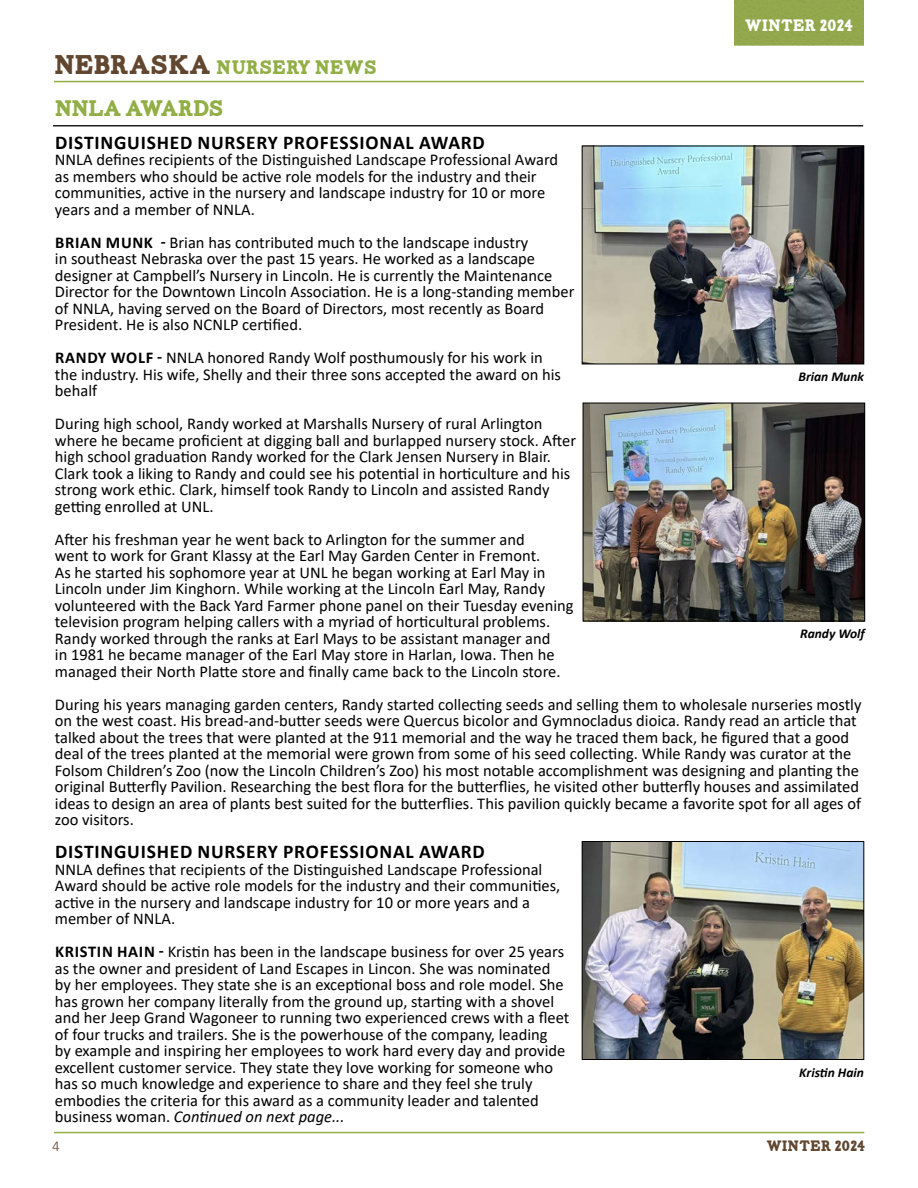
<style>
.page{position:relative;width:918px;height:1188px;background:#fff}
.page>*{position:absolute;margin:0;border:0;box-sizing:border-box;transform-origin:0 0}
.Headline{font:22.5px "Carton";letter-spacing:-.035em;color:#91af45}
.Headline-2{font:700 19.5px "Calibri";letter-spacing:.04em;color:#000}
.t1{font:19.5px "Carton";color:#91af45}
.Headline-3{font:16.5px/16.5px "Calibri";color:#000}
.t2{font:16.5px "Carton";letter-spacing:-.015em;color:#fff}
.t3{font:15px "Carton";letter-spacing:-.01em;color:#614630}
.t4{font:300 15px "Calibri";color:#614630}
.Headline-4{font:italic 700 13.5px "Calibri";color:#000}
.s1{font-size:27px;color:#614630}
.s2{font-weight:700}
.s3{font-style:italic}
</style>
<div class="page">
<hr style="left:54px;top:1132px;width:810px;height:1px;background:#91af45">
<hr style="left:54px;top:81px;width:810px;height:1px;background:#91af45">
<div style="left:734px;top:0;width:130px;height:45px;background:#93a84d"></div>
<hr style="left:53px;top:125px;width:810px;height:1px;background:#231f20">
<hr style="left:53px;top:126px;width:810px;height:1px;background:#231f20">
<img style="left:584px;top:148px;width:278px;height:214px">
<div style="left:582px;top:146px;width:282px;height:218px;border:1px solid #000"></div>
<img style="left:585px;top:405px;width:278px;height:214px">
<div style="left:583px;top:403px;width:282px;height:218px;border:1px solid #000"></div>
<img style="left:584px;top:843px;width:278px;height:215px">
<div style="left:582px;top:841px;width:282px;height:219px;border:1px solid #000"></div>
<p class="t1" style="left:54px;top:60px;width:324px"><span class="s1">NEBRASKA</span> NURSERY NEWS</p>
<p class="t2" style="left:745px;top:18px;width:110px">WINTER 2024</p>
<p class="Headline" style="left:55px;top:99px;width:170px">NNLA AWARDS</p>
<p class="Headline-2" style="left:55px;top:128px;width:431px">DISTINGUISHED NURSERY PROFESSIONAL AWARD</p>
<p class="Headline-3" style="left:55px;top:151px;width:505px">NNLA defines recipients of the Distinguished Landscape Professional Award as members who should be active role models for the industry and their communities, active in the nursery and landscape industry for 10 or more years and a member of NNLA.</p>
<p class="Headline-3" style="left:55px;top:233px;width:521px"><span class="s2">BRIAN MUNK -</span> Brian has contributed much to the landscape industry<br>in southeast Nebraska over the past 15 years. He worked as a landscape designer at Campbell’s Nursery in Lincoln. He is currently the Maintenance Director for the Downtown Lincoln Association. He is a long-standing member of NNLA, having served on the Board of Directors, most recently as Board President. He is also NCNLP certified.</p>
<p class="Headline-3" style="left:55px;top:349px;width:508px"><span class="s2">RANDY WOLF -</span> NNLA honored Randy Wolf posthumously for his work in the industry. His wife, Shelly and their three sons accepted the award on his behalf</p>
<p class="Headline-3" style="left:55px;top:415px;width:523px">During high school, Randy worked at Marshalls Nursery of rural Arlington where he became proficient at digging ball and burlapped nursery stock. After high school graduation Randy worked for the Clark Jensen Nursery in Blair.<br>Clark took a liking to Randy and could see his potential in horticulture and his strong work ethic. Clark, himself took Randy to Lincoln and assisted Randy getting enrolled at UNL.</p>
<p class="Headline-3" style="left:55px;top:530px;width:520px">After his freshman year he went back to Arlington for the summer and<br>went to work for Grant Klassy at the Earl May Garden Center in Fremont.<br>As he started his sophomore year at UNL he began working at Earl May in Lincoln under Jim Kinghorn. While working at the Lincoln Earl May, Randy volunteered with the Back Yard Farmer phone panel on their Tuesday evening television program helping callers with a myriad of horticultural problems.<br>Randy worked through the ranks at Earl Mays to be assistant manager and<br>in 1981 he became manager of the Earl May store in Harlan, Iowa. Then he managed their North Platte store and finally came back to the Lincoln store.</p>
<p class="Headline-3" style="left:55px;top:695px;width:808px">During his years managing garden centers, Randy started collecting seeds and selling them to wholesale nurseries mostly on the west coast. His bread-and-butter seeds were Quercus bicolor and Gymnocladus dioica. Randy read an article that talked about the trees that were planted at the 911 memorial and the way he traced them back, he figured that a good deal of the trees planted at the memorial were grown from some of his seed collecting. While Randy was curator at the Folsom Children’s Zoo (now the Lincoln Children’s Zoo) his most notable accomplishment was designing and planting the original Butterfly Pavilion. Researching the best flora for the butterflies, he visited other butterfly houses and assimilated ideas to design an area of plants best suited for the butterflies. This pavilion quickly became a favorite spot for all ages of zoo visitors.</p>
<p class="Headline-2" style="left:55px;top:838px;width:431px">DISTINGUISHED NURSERY PROFESSIONAL AWARD</p>
<p class="Headline-3" style="left:55px;top:860px;width:507px">NNLA defines that recipients of the Distinguished Landscape Professional Award should be active role models for the industry and their communities, active in the nursery and landscape industry for 10 or more years and a member of NNLA.</p>
<p class="Headline-3" style="left:55px;top:943px;width:516px"><span class="s2">KRISTIN HAIN -</span> Kristin has been in the landscape business for over 25 years as the owner and president of Land Escapes in Lincon. She was nominated by her employees. They state she is an exceptional boss and role model. She has grown her company literally from the ground up, starting with a shovel and her Jeep Grand Wagoneer to running two experienced crews with a fleet of four trucks and trailers. She is the powerhouse of the company, leading<br>by example and inspiring her employees to work hard every day and provide excellent customer service. They state they love working for someone who has so much knowledge and experience to share and they feel she truly embodies the criteria for this award as a community leader and talented business woman. <span class="s3">Continued on next page...</span></p>
<p class="Headline-4" style="left:799px;top:367px;width:67px">Brian Munk</p>
<p class="Headline-4" style="left:800px;top:624px;width:66px">Randy Wolf</p>
<p class="Headline-4" style="left:799px;top:1063px;width:66px">Kristin Hain</p>
<p class="t4" style="left:52px;top:1137px;width:9px">4</p>
<p class="t3" style="left:766px;top:1140px;width:101px">WINTER 2024</p>
</div>
